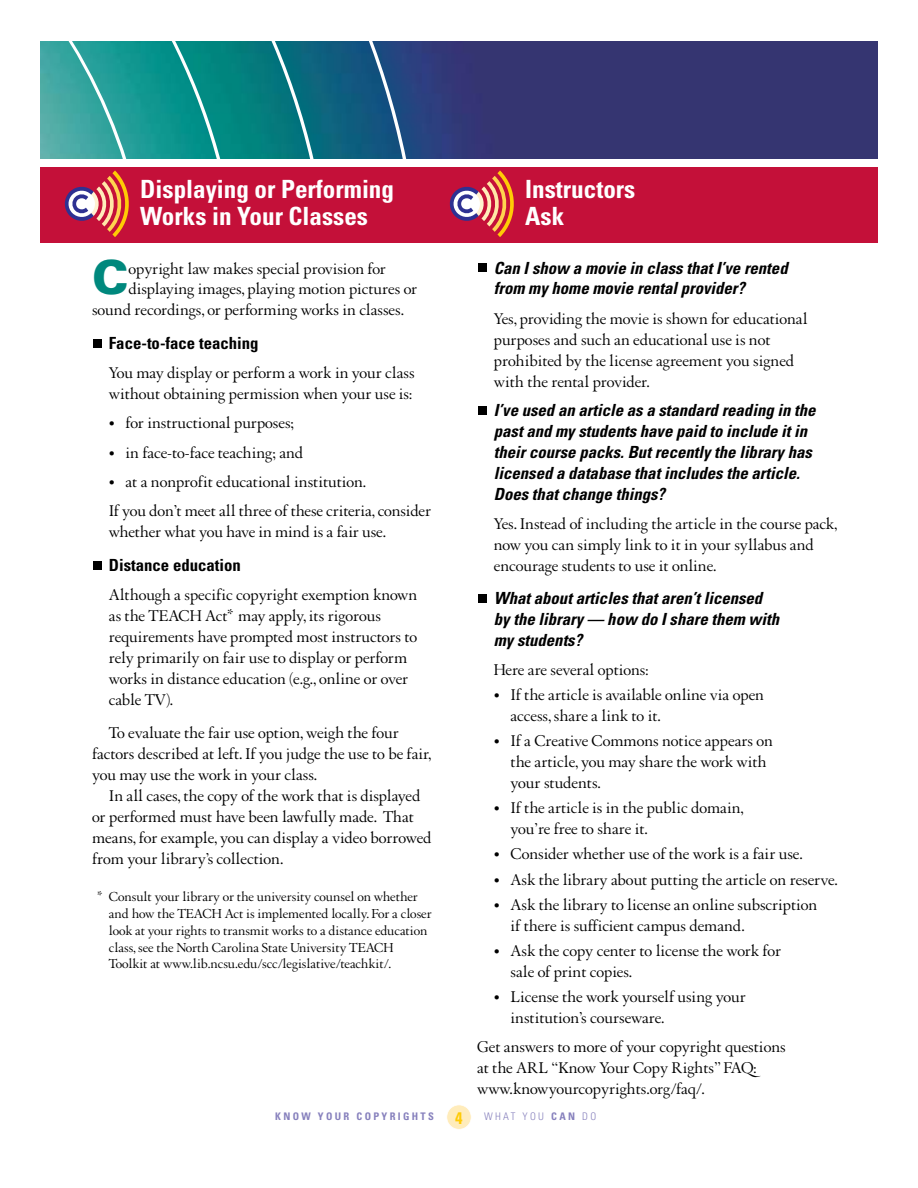
<style>
.page{position:relative;width:918px;height:1188px;background:#fff}
.page>*{position:absolute;margin:0;border:0;box-sizing:border-box;transform-origin:0 0}
.t1{font:900 46.95px "Univers LT";color:#00887d}
.t2{font:700 condensed 25.05px/27.2px "Univers LT";color:#fff}
.t3{font:16.8px/21px "Augereau";color:#000}
.t4{font:italic 700 condensed 16.8px/21px "Univers LT";color:#000}
.t5{font:700 condensed 16.8px "Univers LT";color:#000}
.t6{font:700 condensed 16.8px "Univers LT";color:#ffcb05}
.t7{font:13.95px/16.8px "Augereau";color:#000}
.t8{font:700 condensed 10.5px "Univers LT";letter-spacing:.22em;color:#8781bd}
.t9{font:300 condensed 10.5px "Univers LT";letter-spacing:.22em;color:#8781bd}
.s1{font-weight:700}
</style>
<div class="page">
<div style="left:425px;top:42px;width:453px;height:117px;background:#353571"></div>
<svg style="left:334px;top:42px;width:91px;height:117px"></svg>
<svg style="left:40px;top:42px;width:294px;height:117px"></svg>
<div style="left:40px;top:167px;width:838px;height:75px;background:#c41039"></div>
<div style="left:447px;top:1105px;width:24px;height:24px;background:#ffecbb;border-radius:50%"></div>
<div style="left:446px;top:1105px;width:26px;height:25px;border:1px solid #fff;border-radius:50%"></div>
<div style="left:479px;top:594px;width:8px;height:9px;background:#000"></div>
<div style="left:479px;top:406px;width:8px;height:8px;background:#000"></div>
<div style="left:479px;top:264px;width:8px;height:8px;background:#000"></div>
<div style="left:94px;top:561px;width:8px;height:8px;background:#000"></div>
<div style="left:94px;top:339px;width:8px;height:9px;background:#000"></div>
<svg style="left:64px;top:170px;width:65px;height:67px"></svg>
<svg style="left:449px;top:170px;width:65px;height:67px"></svg>
<h2 class="t2" style="left:140px;top:175px;width:255px">Displaying or Performing<br>Works in Your Classes</h2>
<h2 class="t2" style="left:525px;top:175px;width:112px">Instructors<br>Ask</h2>
<h1 class="t1" style="left:92px;top:248px;width:38px">C</h1>
<p class="t3" style="left:129px;top:258px;width:259px">opyright law makes special provision for</p>
<p class="t3" style="left:129px;top:279px;width:290px">displaying images, playing motion pictures or</p>
<p class="t3" style="left:92px;top:300px;width:313px">sound recordings, or performing works in classes.</p>
<p class="t5" style="left:109px;top:333px;width:151px">Face-to-face teaching</p>
<p class="t3" style="left:109px;top:362px;width:307px">You may display or perform a work in your class without obtaining permission when your use is:</p>
<p class="t3" style="left:109px;top:413px;width:187px">• for instructional purposes;</p>
<p class="t3" style="left:109px;top:442px;width:196px">• in face-to-face teaching; and</p>
<p class="t3" style="left:109px;top:467px;width:324px;line-height:29.2px">• at a nonprofit educational institution.<br>If you don’t meet all three of these criteria, consider</p>
<p class="t3" style="left:109px;top:521px;width:279px">whether what you have in mind is a fair use.</p>
<p class="t5" style="left:109px;top:554px;width:134px">Distance education</p>
<p class="t3" style="left:109px;top:584px;width:310px">Although a specific copyright exemption known as the TEACH Act* may apply, its rigorous requirements have prompted most instructors to rely primarily on fair use to display or perform works in distance education (e.g., online or over cable TV).</p>
<p class="t3" style="left:92px;top:722px;width:341px;text-indent:17px">To evaluate the fair use option, weigh the four factors described at left. If you judge the use to be fair, you may use the work in your class.</p>
<p class="t3" style="left:92px;top:785px;width:341px;text-indent:17px">In all cases, the copy of the work that is displayed or performed must have been lawfully made. That means, for example, you can display a video borrowed from your library’s collection.</p>
<p class="t7" style="left:109px;top:888px;width:324px;text-indent:-11px">* Consult your library or the university counsel on whether and how the TEACH Act is implemented locally. For a closer look at your rights to transmit works to a distance education class,see the North Carolina State University TEACH Toolkit at www.lib.ncsu.edu/scc/legislative/teachkit/.</p>
<p class="t4" style="left:494px;top:257px;width:295px">Can I show a movie in class that I’ve rented from my home movie rental provider?</p>
<p class="t3" style="left:494px;top:308px;width:315px">Yes, providing the movie is shown for educational purposes and such an educational use is not prohibited by the license agreement you signed with the rental provider.</p>
<p class="t4" style="left:494px;top:399px;width:323px">I’ve used an article as a standard reading in the past and my students have paid to include it in their course packs. But recently the library has licensed a database that includes the article.<br>Does that change things?</p>
<p class="t3" style="left:494px;top:513px;width:345px">Yes. Instead of including the article in the course pack, now you can simply link to it in your syllabus and encourage students to use it online.</p>
<p class="t4" style="left:494px;top:588px;width:287px">What about articles that aren’t licensed by the library — how do I share them with my students?</p>
<p class="t3" style="left:494px;top:659px;width:156px">Here are several options:</p>
<p class="t3" style="left:511px;top:685px;width:255px;text-indent:-17px">• If the article is available online via open access, share a link to it.</p>
<p class="t3" style="left:511px;top:731px;width:264px;text-indent:-17px">• If a Creative Commons notice appears on the article, you may share the work with your students.</p>
<p class="t3" style="left:511px;top:798px;width:235px;text-indent:-17px">• If the article is in the public domain, you’re free to share it.</p>
<p class="t3" style="left:494px;top:844px;width:310px">• Consider whether use of the work is a fair use.</p>
<p class="t3" style="left:494px;top:869px;width:346px">• Ask the library about putting the article on reserve.</p>
<p class="t3" style="left:511px;top:894px;width:308px;text-indent:-17px">• Ask the library to license an online subscription if there is sufficient campus demand.</p>
<p class="t3" style="left:511px;top:940px;width:272px;text-indent:-17px">• Ask the copy center to license the work for sale of print copies.</p>
<p class="t3" style="left:511px;top:986px;width:237px;text-indent:-17px">• License the work yourself using your institution’s courseware.</p>
<p class="t3" style="left:477px;top:1036px;width:310px">Get answers to more of your copyright questions at the ARL “Know Your Copy Rights” FAQ: www.knowyourcopyrights.org/faq/.</p>
<p class="t6" style="left:455px;top:1107px;width:9px">4</p>
<p class="t8" style="left:275px;top:1110px;width:160px">KNOW YOUR COPYRIGHTS</p>
<p class="t9" style="left:484px;top:1110px;width:114px">WHAT YOU <span class="s1">CAN</span> DO</p>
</div>
